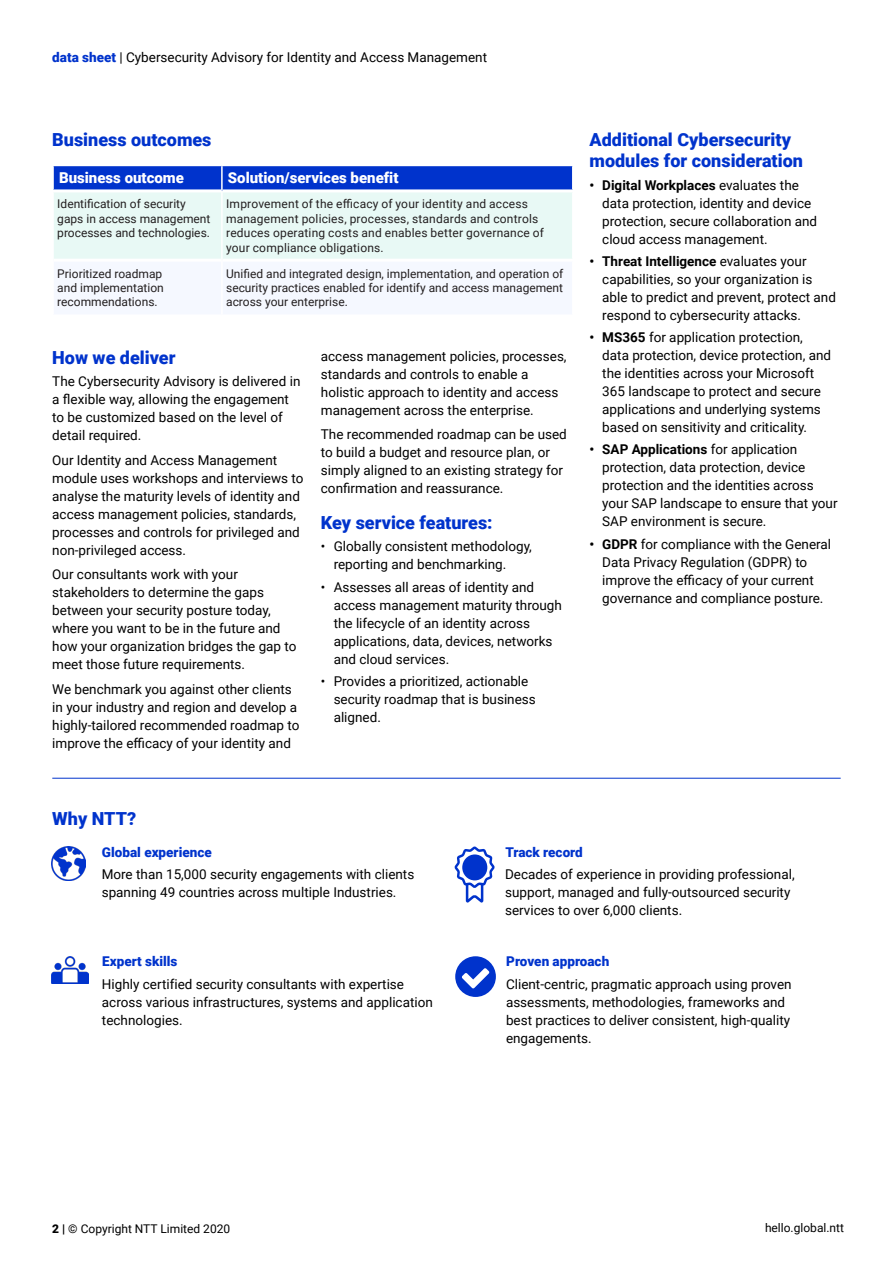
<style>
.page{position:relative;width:893px;height:1263px;background:#fff}
.page>*{position:absolute;margin:0;border:0;box-sizing:border-box;transform-origin:0 0}
.HEADING_3{font:900 18px/21px "Roboto";color:#03c}
.HEADING_1{font:900 15px "Roboto";color:#fff}
.BODY_COPY{font:13.5px/18px "Roboto";color:#000}
.PULL_QUOTE{font:13.5px/18px "Roboto";color:#000}
.PULL_QUOTE-2{font:900 13.5px "Roboto";color:#03c}
.NTT_WEBSITE{font:12px/14.4px "Roboto";color:#231f20}
.t1{font:12px "Roboto";color:#000}
.s1{font-weight:900;color:#03c}
.s2{font-weight:700}
.s3{font-weight:900}
</style>
<div class="page">
<svg style="left:54px;top:166px;width:518px;height:93px;background:#adc6ea"></svg>
<hr style="left:52px;top:189px;width:169px;height:3px;background:#fff">
<hr style="left:223px;top:189px;width:351px;height:3px;background:#fff">
<hr style="left:221px;top:166px;width:2px;height:25px;background:#fff">
<hr style="left:221px;top:191px;width:2px;height:69px;background:#fff">
<img style="left:51px;top:846px;width:34px;height:34px">
<img style="left:51px;top:956px;width:37px;height:27px">
<svg style="left:454px;top:846px;width:41px;height:56px"></svg>
<div style="left:462px;top:854px;width:25px;height:26px;background:#03c;border-radius:50%"></div>
<svg style="left:455px;top:956px;width:41px;height:41px"></svg>
<hr style="left:52px;top:778px;width:789px;height:1px;background:#03c">
<p class="BODY_COPY" style="left:52px;top:48px;width:436px"><span class="s1">data sheet</span> | Cybersecurity Advisory for Identity and Access Management</p>
<p class="HEADING_3" style="left:52px;top:129px;width:161px">Business outcomes</p>
<p class="HEADING_1" style="left:59px;top:167px;width:126px">Business outcome</p>
<p class="HEADING_1" style="left:228px;top:167px;width:172px">Solution/services benefit</p>
<p class="NTT_WEBSITE" style="left:57px;top:197px;width:155px">Identification of security gaps in access management processes and technologies.</p>
<p class="NTT_WEBSITE" style="left:226px;top:197px;width:319px">Improvement of the efficacy of your identity and access management policies, processes, standards and controls reduces operating costs and enables better governance of your compliance obligations.</p>
<p class="NTT_WEBSITE" style="left:57px;top:266px;width:108px">Prioritized roadmap and implementation recommendations.</p>
<p class="NTT_WEBSITE" style="left:226px;top:266px;width:339px;text-align:justify">Unified and integrated design, implementation, and operation of security practices enabled for identify and access management across your enterprise.</p>
<p class="HEADING_3" style="left:52px;top:347px;width:125px">How we deliver</p>
<p class="BODY_COPY" style="left:52px;top:372px;width:250px">The Cybersecurity Advisory is delivered in a flexible way, allowing the engagement to be customized based on the level of detail required.</p>
<p class="BODY_COPY" style="left:52px;top:450px;width:253px">Our Identity and Access Management module uses workshops and interviews to analyse the maturity levels of identity and access management policies, standards, processes and controls for privileged and non-privileged access.</p>
<p class="BODY_COPY" style="left:52px;top:565px;width:246px">Our consultants work with your stakeholders to determine the gaps between your security posture today, where you want to be in the future and how your organization bridges the gap to meet those future requirements.</p>
<p class="BODY_COPY" style="left:52px;top:679px;width:249px">We benchmark you against other clients in your industry and region and develop a highly-tailored recommended roadmap to improve the efficacy of your identity and</p>
<p class="BODY_COPY" style="left:321px;top:346px;width:247px">access management policies, processes, standards and controls to enable a holistic approach to identity and access management across the enterprise.</p>
<p class="BODY_COPY" style="left:321px;top:425px;width:247px">The recommended roadmap can be used to build a budget and resource plan, or simply aligned to an existing strategy for confirmation and reassurance.</p>
<p class="HEADING_3" style="left:321px;top:511px;width:173px">Key service features:</p>
<p class="BODY_COPY" style="left:334px;top:537px;width:200px;text-indent:-13px">• Globally consistent methodology, reporting and benchmarking.</p>
<p class="BODY_COPY" style="left:334px;top:577px;width:230px;text-indent:-13px">• Assesses all areas of identity and access management maturity through the lifecycle of an identity across applications, data, devices, networks and cloud services.</p>
<p class="BODY_COPY" style="left:334px;top:671px;width:204px;text-indent:-13px">• Provides a prioritized, actionable security roadmap that is business aligned.</p>
<p class="HEADING_3" style="left:589px;top:129px;width:215px">Additional Cybersecurity modules for consideration</p>
<p class="BODY_COPY" style="left:602px;top:175px;width:216px;text-indent:-13px"><span class="s2">• Digital Workplaces</span> evaluates the data protection, identity and device protection, secure collaboration and cloud access management.</p>
<p class="BODY_COPY" style="left:602px;top:252px;width:235px;text-indent:-13px"><span class="s2">• Threat Intelligence</span> evaluates your capabilities, so your organization is able to predict and prevent, protect and respond to cybersecurity attacks.</p>
<p class="BODY_COPY" style="left:602px;top:328px;width:230px;text-indent:-13px"><span class="s2">• MS365</span> for application protection, data protection, device protection, and the identities across your Microsoft 365 landscape to protect and secure applications and underlying systems based on sensitivity and criticality.</p>
<p class="BODY_COPY" style="left:602px;top:440px;width:237px;text-indent:-13px"><span class="s2">• SAP Applications</span> for application protection, data protection, device protection and the identities across your SAP landscape to ensure that your SAP environment is secure.</p>
<p class="BODY_COPY" style="left:602px;top:534px;width:230px;text-indent:-13px"><span class="s2">• GDPR</span> for compliance with the General Data Privacy Regulation (GDPR) to improve the efficacy of your current governance and compliance posture.</p>
<p class="HEADING_3" style="left:52px;top:808px;width:85px">Why NTT?</p>
<p class="PULL_QUOTE-2" style="left:102px;top:842px;width:111px">Global experience</p>
<p class="PULL_QUOTE" style="left:102px;top:865px;width:314px">More than 15,000 security engagements with clients spanning 49 countries across multiple Industries.</p>
<p class="PULL_QUOTE-2" style="left:102px;top:952px;width:77px">Expert skills</p>
<p class="PULL_QUOTE" style="left:102px;top:975px;width:332px">Highly certified security consultants with expertise across various infrastructures, systems and application technologies.</p>
<p class="PULL_QUOTE-2" style="left:505px;top:842px;width:79px">Track record</p>
<p class="PULL_QUOTE" style="left:505px;top:865px;width:291px">Decades of experience in providing professional, support, managed and fully-outsourced security services to over 6,000 clients.</p>
<p class="PULL_QUOTE-2" style="left:506px;top:952px;width:104px">Proven approach</p>
<p class="PULL_QUOTE" style="left:506px;top:975px;width:287px">Client-centric, pragmatic approach using proven assessments, methodologies, frameworks and best practices to deliver consistent, high-quality engagements.</p>
<p class="t1" style="left:52px;top:1220px;width:179px"><span class="s3">2 |</span> © Copyright NTT Limited 2020</p>
<p class="t1" style="left:765px;top:1220px;width:81px">hello.global.ntt</p>
</div>
